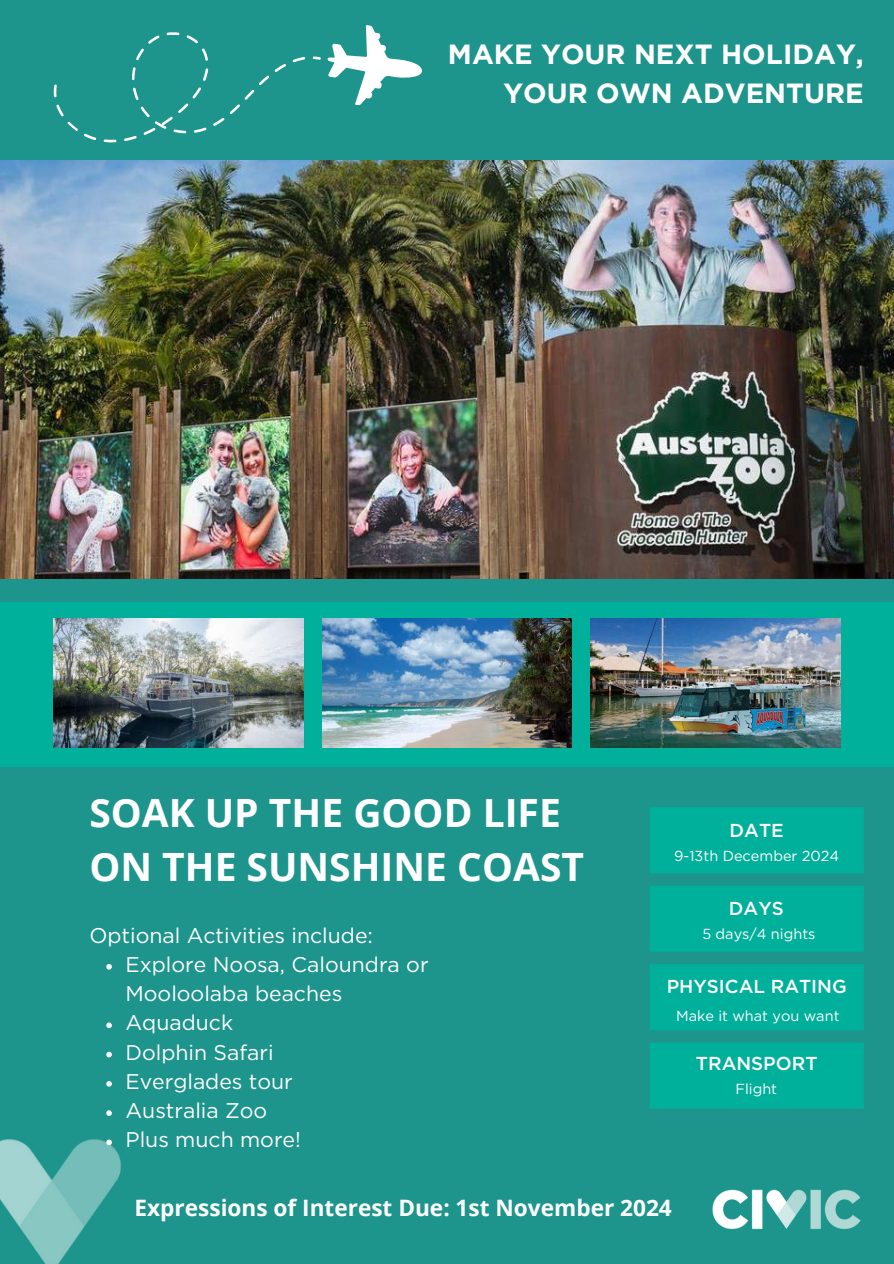
<style>
.page{position:relative;width:894px;height:1264px;background:#fff}
.page>*{position:absolute;margin:0;border:0;box-sizing:border-box;transform-origin:0 0}
.t1{font:700 39px/54px "Open Sans";color:#fff}
.t2{font:700 27.75px/38.2px "Gotham";color:#fff;text-align:right}
.t3{font:700 22.65px "Open Sans";color:#fff}
.t4{font:21.3px/29.2px "Gotham";color:#fff}
.t5{font:500 18.75px "Gotham";color:#fff}
.t6{font:14.55px "Gotham";color:#fff}
</style>
<div class="page">
<div style="left:0;top:0;width:893px;height:1263px;background:#1d948c"></div>
<div style="left:0;top:602px;width:893px;height:164px;background:#00b09b"></div>
<img style="left:0;top:160px;width:893px;height:418px">
<img style="left:54px;top:618px;width:250px;height:129px">
<img style="left:322px;top:618px;width:250px;height:129px">
<img style="left:590px;top:618px;width:249px;height:129px">
<svg style="left:649px;top:807px;width:214px;height:301px;background:#03ac99"></svg>
<img style="left:0;top:1139px;width:121px;height:124px">
<img style="left:712px;top:1189px;width:149px;height:41px">
<svg style="left:106px;top:964px;width:6px;height:5px"></svg>
<svg style="left:106px;top:1022px;width:6px;height:6px"></svg>
<svg style="left:106px;top:1051px;width:6px;height:6px"></svg>
<svg style="left:106px;top:1081px;width:6px;height:5px"></svg>
<svg style="left:106px;top:1110px;width:6px;height:5px"></svg>
<svg style="left:106px;top:1139px;width:6px;height:6px"></svg>
<svg style="left:327px;top:25px;width:95px;height:80px"></svg>
<svg style="left:54px;top:32px;width:267px;height:110px"></svg>
<h2 class="t2" style="left:448px;top:35px;width:417px">MAKE YOUR NEXT HOLIDAY,<br>YOUR OWN ADVENTURE</h2>
<h1 class="t1" style="left:89px;top:784px;width:496px">SOAK UP THE GOOD LIFE<br>ON THE SUNSHINE COAST</h1>
<p class="t4" style="left:125px;top:920px;width:304px;text-indent:-36px">Optional Activities include:<br>Explore Noosa, Caloundra or<br>Mooloolaba beaches<br>Aquaduck<br>Dolphin Safari<br>Everglades tour<br>Australia Zoo<br>Plus much more!</p>
<p class="t5" style="left:729px;top:819px;width:56px">DATE</p>
<p class="t6" style="left:673px;top:848px;width:167px">9-13th December 2024</p>
<p class="t5" style="left:728px;top:897px;width:56px">DAYS</p>
<p class="t6" style="left:702px;top:925px;width:115px">5 days/4 nights</p>
<p class="t5" style="left:666px;top:975px;width:181px">PHYSICAL RATING</p>
<p class="t6" style="left:676px;top:1007px;width:165px">Make it what you want</p>
<p class="t5" style="left:695px;top:1052px;width:123px">TRANSPORT</p>
<p class="t6" style="left:735px;top:1080px;width:43px">Flight</p>
<p class="t3" style="left:134px;top:1191px;width:538px">Expressions of Interest Due: 1st November 2024</p>
</div>
